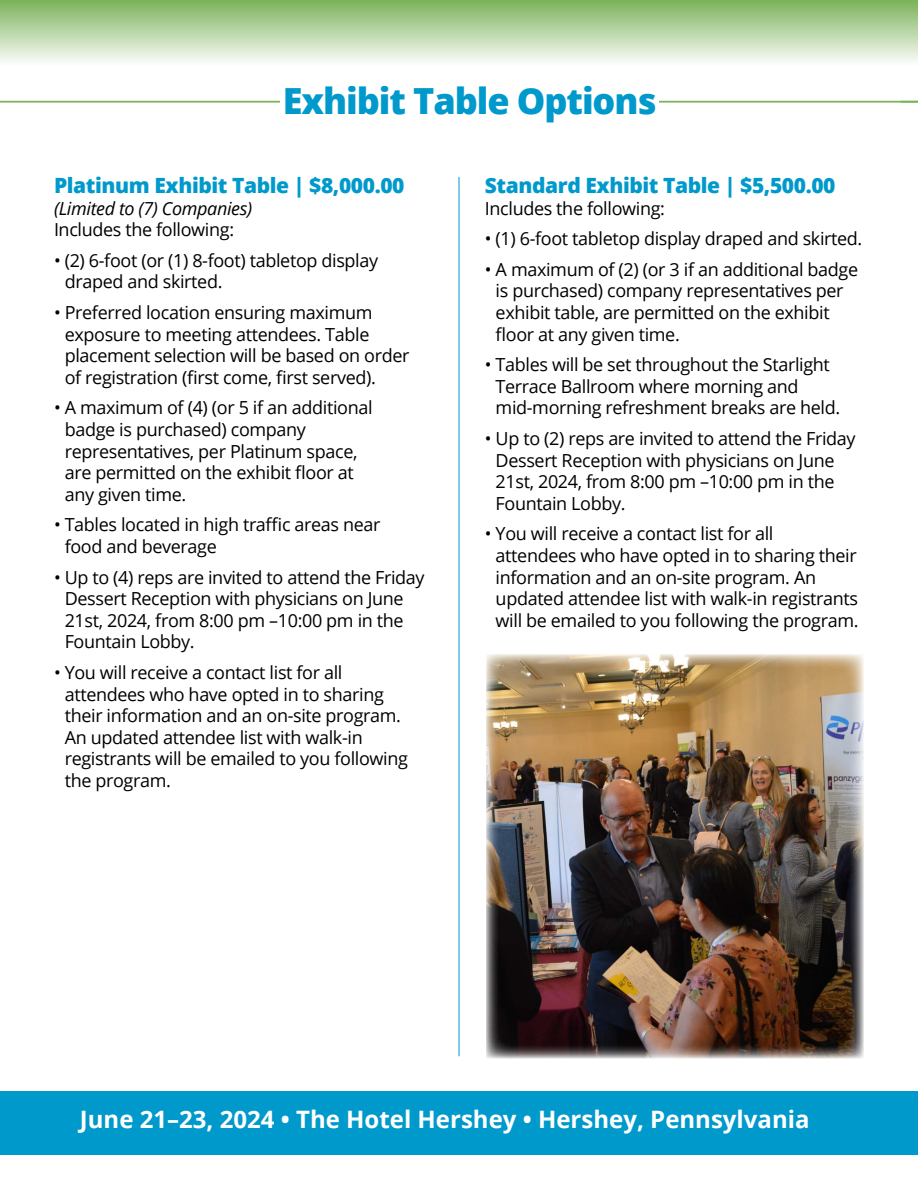
<style>
.page{position:relative;width:918px;height:1188px;background:#fff}
.page>*{position:absolute;margin:0;border:0;box-sizing:border-box;transform-origin:0 0}
.t1{font:800 36px "Open Sans";letter-spacing:-.03em;color:#09c}
.t2{font:700 24px "Open Sans";color:#fff}
.t3{font:800 21px "Open Sans";letter-spacing:-.02em;color:#09c}
.t4{font:18px/21.6px "Open Sans";letter-spacing:-.02em;color:#000}
.t5{font:italic 18px "Open Sans";letter-spacing:-.02em;color:#000}
</style>
<div class="page">
<div style="left:0;top:0;width:918px;height:65px;background:linear-gradient(to bottom,#7bb159,#fcfdfb)"></div>
<hr style="left:0;top:101px;width:918px;height:2px;background:#7cb25a">
<div style="left:0;top:1091px;width:918px;height:63px;background:#09c"></div>
<div style="left:281px;top:87px;width:378px;height:45px;background:#fff"></div>
<hr style="left:459px;top:177px;width:1px;height:879px;background:#09c">
<svg style="left:901px;top:102px;width:17px;height:1px"></svg>
<img style="left:486px;top:654px;width:378px;height:404px">
<h1 class="t1" style="left:283px;top:74px;width:375px">Exhibit Table Options</h1>
<p class="t3" style="left:54px;top:169px;width:352px">Platinum Exhibit Table | $8,000.00</p>
<p class="t5" style="left:54px;top:196px;width:200px">(Limited to (7) Companies)</p>
<p class="t4" style="left:54px;top:218px;width:182px">Includes the following:</p>
<p class="t4" style="left:65px;top:249px;width:315px;text-indent:-11px">• (2) 6-foot (or (1) 8-foot) tabletop display draped and skirted.</p>
<p class="t4" style="left:65px;top:301px;width:346px;text-indent:-11px">• Preferred location ensuring maximum exposure to meeting attendees. Table placement selection will be based on order of registration (first come, first served).</p>
<p class="t4" style="left:65px;top:397px;width:309px;text-indent:-11px">• A maximum of (4) (or 5 if an additional badge is purchased) company representatives, per Platinum space, are permitted on the exhibit floor at any given time.</p>
<p class="t4" style="left:65px;top:514px;width:317px;text-indent:-11px">• Tables located in high traffic areas near food and beverage</p>
<p class="t4" style="left:65px;top:566px;width:361px;text-indent:-11px">• Up to (4) reps are invited to attend the Friday Dessert Reception with physicians on June 21st, 2024, from 8:00 pm –10:00 pm in the Fountain Lobby.</p>
<p class="t4" style="left:65px;top:661px;width:345px;text-indent:-11px">• You will receive a contact list for all attendees who have opted in to sharing their information and an on-site program.<br>An updated attendee list with walk-in registrants will be emailed to you following the program.</p>
<p class="t3" style="left:485px;top:169px;width:352px">Standard Exhibit Table | $5,500.00</p>
<p class="t4" style="left:485px;top:197px;width:182px">Includes the following:</p>
<p class="t4" style="left:485px;top:227px;width:379px">• (1) 6-foot tabletop display draped and skirted.</p>
<p class="t4" style="left:496px;top:258px;width:364px;text-indent:-11px">• A maximum of (2) (or 3 if an additional badge is purchased) company representatives per exhibit table, are permitted on the exhibit floor at any given time.</p>
<p class="t4" style="left:496px;top:353px;width:346px;text-indent:-11px">• Tables will be set throughout the Starlight<br>Terrace Ballroom where morning and mid-morning refreshment breaks are held.</p>
<p class="t4" style="left:496px;top:427px;width:361px;text-indent:-11px">• Up to (2) reps are invited to attend the Friday Dessert Reception with physicians on June 21st, 2024, from 8:00 pm –10:00 pm in the Fountain Lobby.</p>
<p class="t4" style="left:496px;top:523px;width:364px;text-indent:-11px">• You will receive a contact list for all attendees who have opted in to sharing their information and an on-site program. An updated attendee list with walk-in registrants will be emailed to you following the program.</p>
<h2 class="t2" style="left:80px;top:1102px;width:731px">June 21–23, 2024 • The Hotel Hershey • Hershey, Pennsylvania</h2>
</div>
